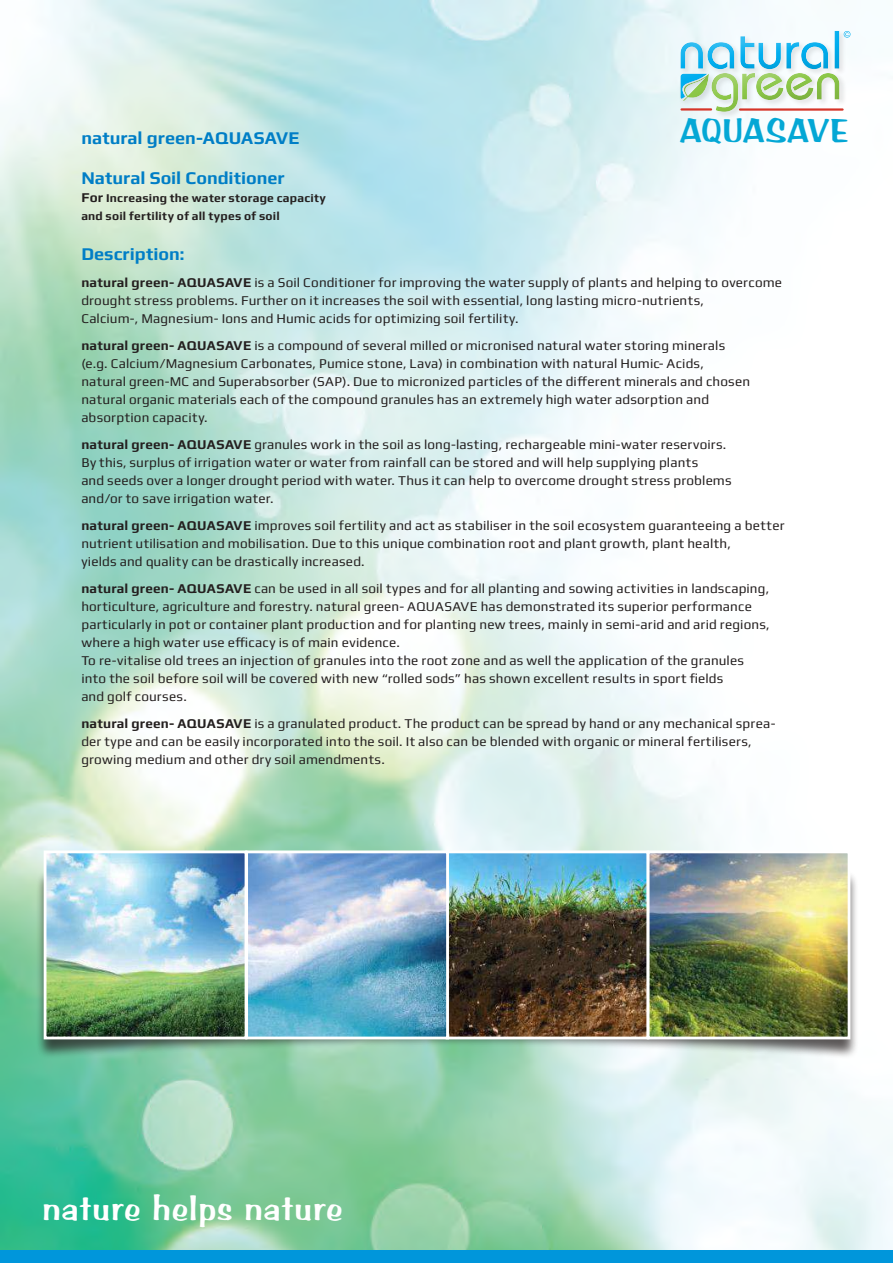
<style>
.page{position:relative;width:893px;height:1263px;background:#fff}
.page>*{position:absolute;margin:0;border:0;box-sizing:border-box;transform-origin:0 0}
.t1{font:36px "Arab Brushstroke LT";letter-spacing:.03em;color:#fff}
.t2{font:34.5px "Arab Brushstroke LT";letter-spacing:.02em;color:#04a7d5}
.t3{font:700 18px "Play";color:#007ec6}
.t4{font:13.5px/18px "Play";letter-spacing:.01em;color:#241f1f}
.t5{font:700 12px/18px "Play";letter-spacing:.02em;color:#241f1f}
.s1{font-size:13.5px}
.s2{font-weight:700}
</style>
<div class="page">
<img style="left:0;top:0;width:893px;height:1250px">
<div style="left:0;top:1250px;width:893px;height:13px;background:#0096db"></div>
<div style="left:37px;top:871px;width:822px;height:188px;background:#241f1f;opacity:.5"></div>
<img style="left:48px;top:854px;width:798px;height:181px">
<div style="left:44px;top:850px;width:203px;height:189px;border:3px solid #fff"></div>
<div style="left:446px;top:850px;width:203px;height:189px;border:3px solid #fff"></div>
<div style="left:245px;top:850px;width:204px;height:189px;border:3px solid #fff"></div>
<div style="left:647px;top:850px;width:203px;height:189px;border:3px solid #fff"></div>
<div style="left:710px;top:71px;width:137px;height:48px;background:#f9fdfe"></div>
<div style="left:711px;top:69px;width:129px;height:45px;background:#241f1f;opacity:.5"></div>
<div style="left:679px;top:29px;width:168px;height:48px;background:#f5fbfe"></div>
<svg style="left:679px;top:31px;width:171px;height:81px"></svg>
<h2 class="t2" style="left:680px;top:110px;width:169px">AQUASAVE</h2>
<h3 class="t3" style="left:81px;top:128px;width:220px">natural green-AQUASAVE</h3>
<h3 class="t3" style="left:81px;top:167px;width:205px">Natural Soil Conditioner</h3>
<p class="t5" style="left:81px;top:189px;width:246px"><span class="s1">For</span> Increasing the water storage capacity and soil fertility of all types of soil</p>
<h3 class="t3" style="left:81px;top:243px;width:105px">Description:</h3>
<p class="t4" style="left:81px;top:273px;width:702px"><span class="s2">natural green- AQUASAVE</span> is a Soil Conditioner for improving the water supply of plants and helping to overcome drought stress problems. Further on it increases the soil with essential, long lasting micro-nutrients,<br>Calcium-, Magnesium- Ions and Humic acids for optimizing soil fertility.</p>
<p class="t4" style="left:81px;top:336px;width:670px"><span class="s2">natural green- AQUASAVE</span> is a compound of several milled or micronised natural water storing minerals (e.g. Calcium/Magnesium Carbonates, Pumice stone, Lava) in combination with natural Humic- Acids, natural green-MC and Superabsorber (SAP). Due to micronized particles of the different minerals and chosen natural organic materials each of the compound granules has an extremely high water adsorption and absorption capacity.</p>
<p class="t4" style="left:81px;top:435px;width:652px"><span class="s2">natural green- AQUASAVE</span> granules work in the soil as long-lasting, rechargeable mini-water reservoirs.<br>By this, surplus of irrigation water or water from rainfall can be stored and will help supplying plants<br>and seeds over a longer drought period with water. Thus it can help to overcome drought stress problems and/or to save irrigation water.</p>
<p class="t4" style="left:81px;top:516px;width:705px"><span class="s2">natural green- AQUASAVE</span> improves soil fertility and act as stabiliser in the soil ecosystem guaranteeing a better nutrient utilisation and mobilisation. Due to this unique combination root and plant growth, plant health,<br>yields and quality can be drastically increased.</p>
<p class="t4" style="left:81px;top:579px;width:690px"><span class="s2">natural green- AQUASAVE</span> can be used in all soil types and for all planting and sowing activities in landscaping, horticulture, agriculture and forestry. natural green- AQUASAVE has demonstrated its superior performance particularly in pot or container plant production and for planting new trees, mainly in semi-arid and arid regions, where a high water use efficacy is of main evidence.<br>To re-vitalise old trees an injection of granules into the root zone and as well the application of the granules into the soil before soil will be covered with new “rolled sods” has shown excellent results in sport fields<br>and golf courses.</p>
<p class="t4" style="left:81px;top:714px;width:696px"><span class="s2">natural green- AQUASAVE</span> is a granulated product. The product can be spread by hand or any mechanical sprea&shy;der type and can be easily incorporated into the soil. It also can be blended with organic or mineral fertilisers, growing medium and other dry soil amendments.</p>
<h1 class="t1" style="left:43px;top:1188px;width:302px">nature helps nature</h1>
</div>
